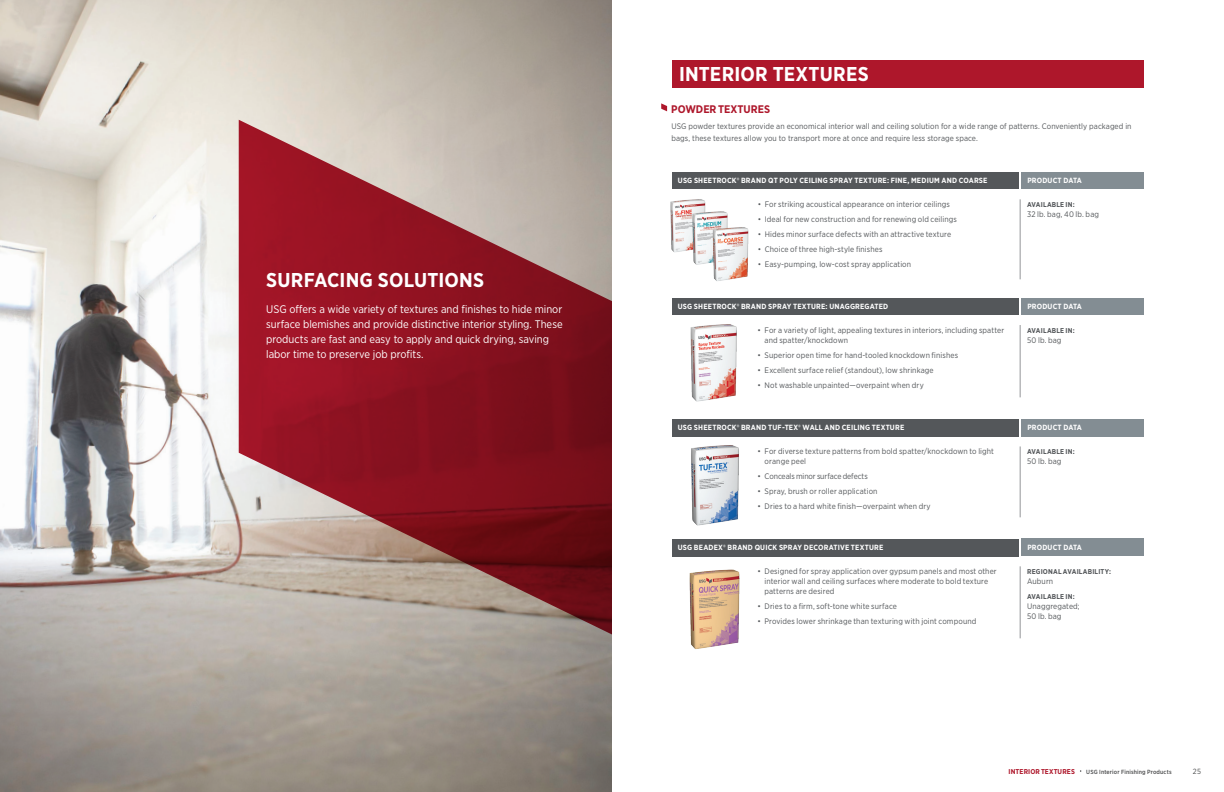
<style>
.page{position:relative;width:1224px;height:792px;background:#fff}
.page>*{position:absolute;margin:0;border:0;box-sizing:border-box;transform-origin:0 0}
.Section_Heading{font:700 20px "Gotham Narrow";letter-spacing:.01em;color:#fff}
.Item_section_Heading{font:700 20px "Gotham Narrow";letter-spacing:.01em;color:#fff}
.Section_Description{font:11px/15px "Gotham Narrow";letter-spacing:-.005em;color:#fff}
.Item_Category_Headin{font:700 11px "Gotham Narrow";color:#ae172b}
.Item_Bullets__old{font:8px/10px "Gotham Narrow";letter-spacing:.015em;color:#54575a}
.Subcategory_Descript{font:8px/12px "Gotham Narrow";letter-spacing:.01em;color:#54575a}
.Item_Bullets__old-2{font:8px "Gotham Narrow";letter-spacing:-.01em;color:#54575a}
.Item_Title{font:700 7.5px "Gotham Narrow";letter-spacing:.025em;color:#fff}
.t1{font:7.5px "Gotham Narrow";color:#4b4c4d}
.Item_Bullets__old-3{font:700 7px "Gotham Narrow";letter-spacing:.025em;color:#54575a}
.t2{font:700 7px "Gotham Narrow";letter-spacing:.015em;color:#ae172b}
.t3{font:500 6px "Gotham Narrow";letter-spacing:.02em;color:#4b4c4d}
</style>
<div class="page">
<img style="left:0;top:0;width:612px;height:792px">
<svg style="left:239px;top:120px;width:373px;height:514px;background:#9b4b50"></svg>
<div style="left:672px;top:60px;width:472px;height:28px;background:#ae172b"></div>
<hr style="left:1020px;top:199px;width:1px;height:80px;background:#939598">
<hr style="left:1020px;top:325px;width:1px;height:72px;background:#939598">
<div style="left:672px;top:172px;width:347px;height:17px;background:#54575a"></div>
<div style="left:1021px;top:172px;width:123px;height:17px;background:#838d93"></div>
<div style="left:1021px;top:298px;width:123px;height:17px;background:#838d93"></div>
<div style="left:672px;top:298px;width:347px;height:17px;background:#54575a"></div>
<svg style="left:661px;top:103px;width:6px;height:8px"></svg>
<hr style="left:1020px;top:446px;width:1px;height:71px;background:#939598">
<div style="left:1021px;top:419px;width:123px;height:17px;background:#838d93"></div>
<div style="left:672px;top:419px;width:347px;height:17px;background:#54575a"></div>
<div style="left:672px;top:539px;width:347px;height:17px;background:#54575a"></div>
<hr style="left:1020px;top:566px;width:1px;height:72px;background:#939598">
<div style="left:1021px;top:539px;width:123px;height:17px;background:#838d93"></div>
<img style="left:670px;top:199px;width:79px;height:82px">
<img style="left:690px;top:324px;width:47px;height:78px">
<img style="left:679px;top:436px;width:74px;height:90px">
<img style="left:689px;top:569px;width:51px;height:80px">
<p class="Section_Heading" style="left:266px;top:268px;width:219px">SURFACING SOLUTIONS</p>
<p class="Section_Description" style="left:266px;top:302px;width:298px">USG offers a wide variety of textures and finishes to hide minor surface blemishes and provide distinctive interior styling. These products are fast and easy to apply and quick drying, saving labor time to preserve job profits.</p>
<p class="Item_section_Heading" style="left:679px;top:61px;width:191px">INTERIOR TEXTURES</p>
<p class="Item_Category_Headin" style="left:671px;top:102px;width:100px">POWDER TEXTURES</p>
<p class="Subcategory_Descript" style="left:671px;top:120px;width:462px">USG powder textures provide an economical interior wall and ceiling solution for a wide range of patterns. Conveniently packaged in bags, these textures allow you to transport more at once and require less storage space.</p>
<p class="Item_Title" style="left:678px;top:176px;width:311px">USG SHEETROCK® BRAND QT POLY CEILING SPRAY TEXTURE: FINE, MEDIUM AND COARSE</p>
<p class="Item_Title" style="left:1027px;top:176px;width:56px">PRODUCT DATA</p>
<p class="Item_Bullets__old" style="left:758px;top:199px;width:194px">• For striking acoustical appearance on interior ceilings</p>
<p class="Item_Bullets__old" style="left:758px;top:214px;width:201px">• Ideal for new construction and for renewing old ceilings</p>
<p class="Item_Bullets__old" style="left:758px;top:229px;width:195px">• Hides minor surface defects with an attractive texture</p>
<p class="Item_Bullets__old" style="left:758px;top:244px;width:126px">• Choice of three high-style finishes</p>
<p class="Item_Bullets__old" style="left:758px;top:259px;width:155px">• Easy-pumping, low-cost spray application</p>
<p class="Item_Bullets__old-3" style="left:1027px;top:200px;width:49px">AVAILABLE IN:</p>
<p class="Item_Bullets__old" style="left:1027px;top:209px;width:73px">32 lb. bag, 40 lb. bag</p>
<p class="Item_Title" style="left:678px;top:301px;width:212px">USG SHEETROCK® BRAND SPRAY TEXTURE: UNAGGREGATED</p>
<p class="Item_Title" style="left:1027px;top:301px;width:56px">PRODUCT DATA</p>
<p class="Item_Bullets__old" style="left:765px;top:325px;width:241px;text-indent:-7px">• For a variety of light, appealing textures in interiors, including spatter and spatter/knockdown</p>
<p class="Item_Bullets__old" style="left:758px;top:350px;width:202px">• Superior open time for hand-tooled knockdown finishes</p>
<p class="Item_Bullets__old" style="left:758px;top:365px;width:178px">• Excellent surface relief (standout), low shrinkage</p>
<p class="Item_Bullets__old" style="left:758px;top:380px;width:168px">• Not washable unpainted—overpaint when dry</p>
<p class="Item_Bullets__old-3" style="left:1027px;top:326px;width:49px">AVAILABLE IN:</p>
<p class="Item_Bullets__old" style="left:1027px;top:335px;width:36px">50 lb. bag</p>
<p class="Item_Title" style="left:678px;top:423px;width:228px">USG SHEETROCK® BRAND TUF-TEX® WALL AND CEILING TEXTURE</p>
<p class="Item_Title" style="left:1027px;top:423px;width:56px">PRODUCT DATA</p>
<p class="Item_Bullets__old" style="left:765px;top:446px;width:231px;text-indent:-7px">• For diverse texture patterns from bold spatter/knockdown to light orange peel</p>
<p class="Item_Bullets__old-2" style="left:758px;top:472px;width:112px">• Conceals minor surface defects</p>
<p class="Item_Bullets__old" style="left:758px;top:486px;width:121px">• Spray, brush or roller application</p>
<p class="Item_Bullets__old" style="left:758px;top:501px;width:174px">• Dries to a hard white finish—overpaint when dry</p>
<p class="Item_Title" style="left:678px;top:543px;width:207px">USG BEADEX® BRAND QUICK SPRAY DECORATIVE TEXTURE</p>
<p class="Item_Bullets__old-3" style="left:1027px;top:567px;width:85px">REGIONAL AVAILABILITY:</p>
<p class="Item_Bullets__old" style="left:1027px;top:576px;width:28px">Auburn</p>
<p class="Item_Bullets__old-3" style="left:1027px;top:592px;width:49px">AVAILABLE IN:</p>
<p class="Item_Bullets__old" style="left:1027px;top:601px;width:54px">Unaggregated;<br>50 lb. bag</p>
<p class="Item_Bullets__old-3" style="left:1027px;top:447px;width:49px">AVAILABLE IN:</p>
<p class="Item_Bullets__old" style="left:1027px;top:456px;width:36px">50 lb. bag</p>
<p class="Item_Title" style="left:1027px;top:543px;width:56px">PRODUCT DATA</p>
<p class="Item_Bullets__old" style="left:765px;top:566px;width:234px;text-indent:-7px">• Designed for spray application over gypsum panels and most other interior wall and ceiling surfaces where moderate to bold texture patterns are desired</p>
<p class="Item_Bullets__old" style="left:758px;top:601px;width:141px">• Dries to a firm, soft-tone white surface</p>
<p class="Item_Bullets__old" style="left:758px;top:616px;width:220px">• Provides lower shrinkage than texturing with joint compound</p>
<p class="t2" style="left:1009px;top:767px;width:68px">INTERIOR TEXTURES</p>
<p class="t3" style="left:1086px;top:768px;width:87px">USG Interior Finishing Products</p>
<p class="t1" style="left:1193px;top:767px;width:10px">25</p>
</div>
